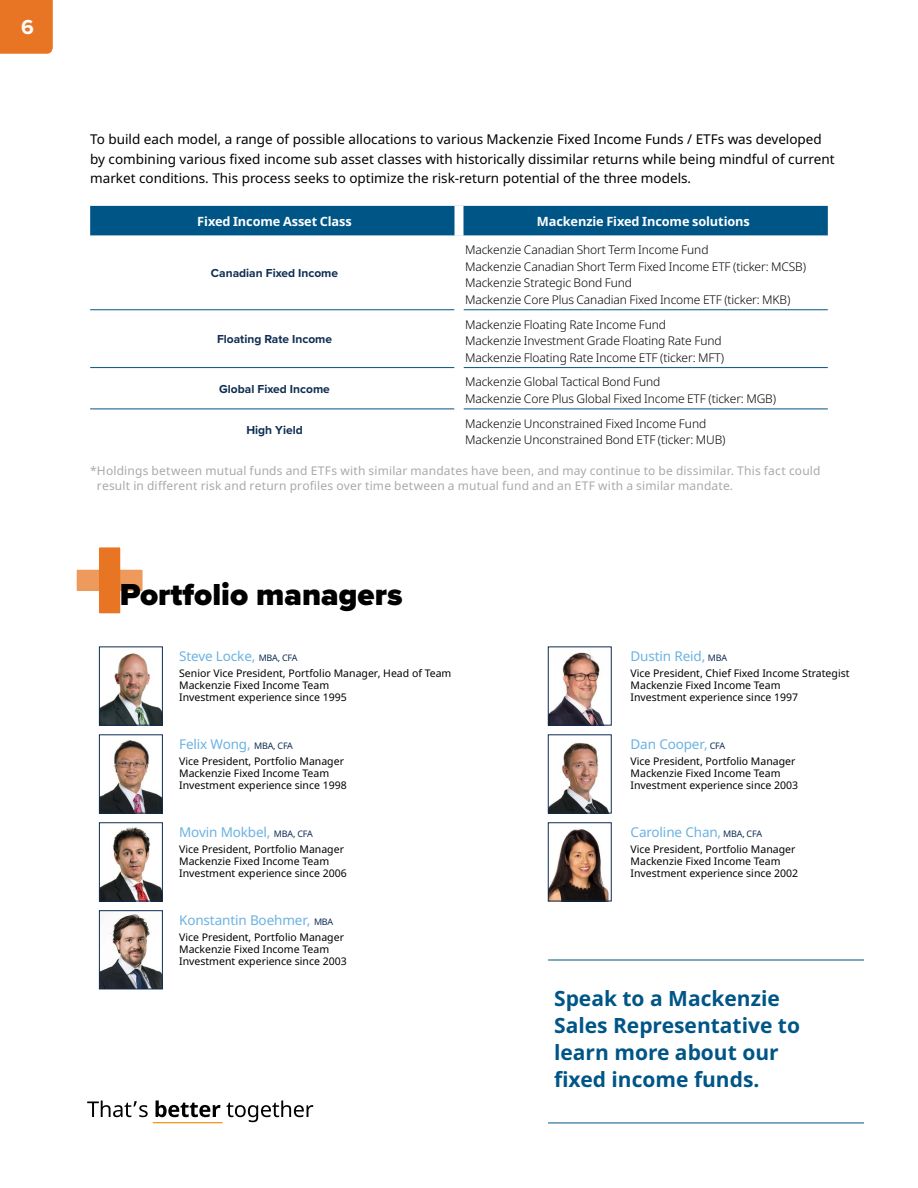
<style>
.page{position:relative;width:918px;height:1188px;background:#fff}
.page>*{position:absolute;margin:0;border:0;box-sizing:border-box;transform-origin:0 0}
.t1{font:900 31.5px "Proxima Nova";color:#000}
.t2{font:700 21px/27px "Noto Sans";color:#005587}
.t3{font:700 21px "Proxima Nova";color:#fff}
.t4{font:13.5px/19.5px "Noto Sans";color:#000}
.t5{font:13.5px "Noto Sans";letter-spacing:-.01em;color:#6ab2e2}
.t6{font:700 12.75px "Noto Sans";letter-spacing:-.01em;color:#fff}
.t7{font:300 12px/16.5px "Noto Sans";letter-spacing:-.01em;color:#000}
.t8{font:12px/14.4px "Noto Sans";letter-spacing:.015em;color:#a7a9ac}
.t9{font:700 12px "Proxima Nova";color:#0f2d52}
.t10{font:10.5px/12px "Noto Sans";color:#000}
.s1{font-size:9px;color:#0f2d52}
</style>
<div class="page">
<div style="left:0;top:0;width:53px;height:54px;background:#e87524"></div>
<div style="left:90px;top:206px;width:738px;height:29px;background:#005587"></div>
<hr style="left:90px;top:309px;width:365px;height:1px;background:#005587">
<hr style="left:464px;top:309px;width:364px;height:1px;background:#005587">
<hr style="left:90px;top:367px;width:365px;height:1px;background:#005587">
<hr style="left:464px;top:367px;width:364px;height:1px;background:#005587">
<hr style="left:90px;top:409px;width:365px;height:1px;background:#005587">
<hr style="left:464px;top:409px;width:364px;height:1px;background:#005587">
<div style="left:454px;top:235px;width:10px;height:75px;background:#fff"></div>
<div style="left:454px;top:310px;width:10px;height:58px;background:#fff"></div>
<div style="left:454px;top:409px;width:10px;height:41px;background:#fff"></div>
<div style="left:454px;top:206px;width:10px;height:29px;background:#fff"></div>
<hr style="left:548px;top:960px;width:316px;height:1px;background:#005486">
<hr style="left:548px;top:1123px;width:316px;height:1px;background:#005486">
<svg style="left:77px;top:547px;width:66px;height:66px"></svg>
<img style="left:101px;top:740px;width:60px;height:71px">
<div style="left:99px;top:735px;width:64px;height:78px;border:1px solid #0f2d52"></div>
<img style="left:101px;top:914px;width:60px;height:73px">
<div style="left:99px;top:911px;width:64px;height:78px;border:1px solid #0f2d52"></div>
<img style="left:550px;top:829px;width:59px;height:70px">
<div style="left:548px;top:823px;width:63px;height:78px;border:1px solid #0f2d52"></div>
<img style="left:101px;top:827px;width:60px;height:72px">
<div style="left:99px;top:823px;width:64px;height:78px;border:1px solid #0f2d52"></div>
<img style="left:101px;top:653px;width:60px;height:70px">
<div style="left:99px;top:647px;width:64px;height:78px;border:1px solid #0f2d52"></div>
<img style="left:550px;top:742px;width:59px;height:69px">
<div style="left:548px;top:735px;width:63px;height:78px;border:1px solid #0f2d52"></div>
<img style="left:550px;top:652px;width:54px;height:71px">
<div style="left:548px;top:647px;width:63px;height:78px;border:1px solid #0f2d52"></div>
<svg style="left:87px;top:1100px;width:61px;height:17px"></svg>
<svg style="left:156px;top:1100px;width:64px;height:17px"></svg>
<svg style="left:226px;top:1100px;width:87px;height:22px"></svg>
<hr style="left:153px;top:1122px;width:70px;height:1px;background:#f89623">
<h2 class="t3" style="left:21px;top:12px;width:14px">6</h2>
<p class="t4" style="left:90px;top:130px;width:746px">To build each model, a range of possible allocations to various Mackenzie Fixed Income Funds / ETFs was developed by combining various fixed income sub asset classes with historically dissimilar returns while being mindful of current market conditions. This process seeks to optimize the risk-return potential of the three models.</p>
<p class="t6" style="left:197px;top:212px;width:156px">Fixed Income Asset Class</p>
<p class="t6" style="left:537px;top:212px;width:215px">Mackenzie Fixed Income solutions</p>
<p class="t9" style="left:211px;top:264px;width:129px">Canadian Fixed Income</p>
<p class="t9" style="left:217px;top:330px;width:117px">Floating Rate Income</p>
<p class="t7" style="left:465px;top:242px;width:343px">Mackenzie Canadian Short Term Income Fund<br>Mackenzie Canadian Short Term Fixed Income ETF (ticker: MCSB)<br>Mackenzie Strategic Bond Fund<br>Mackenzie Core Plus Canadian Fixed Income ETF (ticker: MKB)</p>
<p class="t7" style="left:465px;top:316px;width:261px">Mackenzie Floating Rate Income Fund<br>Mackenzie Investment Grade Floating Rate Fund<br>Mackenzie Floating Rate Income ETF (ticker: MFT)</p>
<p class="t9" style="left:219px;top:380px;width:112px">Global Fixed Income</p>
<p class="t7" style="left:465px;top:374px;width:313px">Mackenzie Global Tactical Bond Fund<br>Mackenzie Core Plus Global Fixed Income ETF (ticker: MGB)</p>
<p class="t9" style="left:246px;top:421px;width:58px">High Yield</p>
<p class="t7" style="left:465px;top:415px;width:262px">Mackenzie Unconstrained Fixed Income Fund<br>Mackenzie Unconstrained Bond ETF (ticker: MUB)</p>
<p class="t8" style="left:97px;top:464px;width:725px;text-indent:-7px">*Holdings between mutual funds and ETFs with similar mandates have been, and may continue to be dissimilar. This fact could result in different risk and return profiles over time between a mutual fund and an ETF with a similar mandate.</p>
<h1 class="t1" style="left:120px;top:571px;width:284px">Portfolio managers</h1>
<p class="t5" style="left:179px;top:647px;width:120px">Steve Locke, <span class="s1">MBA, CFA</span></p>
<p class="t10" style="left:179px;top:668px;width:274px">Senior Vice President, Portfolio Manager, Head of Team<br>Mackenzie Fixed Income Team<br>Investment experience since 1995</p>
<p class="t5" style="left:179px;top:735px;width:115px">Felix Wong, <span class="s1">MBA, CFA</span></p>
<p class="t10" style="left:179px;top:756px;width:169px">Vice President, Portfolio Manager<br>Mackenzie Fixed Income Team<br>Investment experience since 1998</p>
<p class="t5" style="left:179px;top:823px;width:135px">Movin Mokbel, <span class="s1">MBA, CFA</span></p>
<p class="t10" style="left:179px;top:844px;width:169px">Vice President, Portfolio Manager<br>Mackenzie Fixed Income Team<br>Investment experience since 2006</p>
<p class="t5" style="left:179px;top:911px;width:156px">Konstantin Boehmer, <span class="s1">MBA</span></p>
<p class="t10" style="left:179px;top:932px;width:169px">Vice President, Portfolio Manager<br>Mackenzie Fixed Income Team<br>Investment experience since 2003</p>
<p class="t5" style="left:631px;top:647px;width:98px">Dustin Reid, <span class="s1">MBA</span></p>
<p class="t10" style="left:631px;top:668px;width:220px">Vice President, Chief Fixed Income Strategist<br>Mackenzie Fixed Income Team<br>Investment experience since 1997</p>
<p class="t5" style="left:631px;top:735px;width:96px">Dan Cooper, <span class="s1">CFA</span></p>
<p class="t10" style="left:631px;top:756px;width:169px">Vice President, Portfolio Manager<br>Mackenzie Fixed Income Team<br>Investment experience since 2003</p>
<p class="t5" style="left:631px;top:823px;width:133px">Caroline Chan, <span class="s1">MBA, CFA</span></p>
<p class="t10" style="left:631px;top:844px;width:169px">Vice President, Portfolio Manager<br>Mackenzie Fixed Income Team<br>Investment experience since 2002</p>
<h2 class="t2" style="left:554px;top:986px;width:247px">Speak to a Mackenzie<br>Sales Representative to learn more about our fixed income funds.</h2>
</div>
